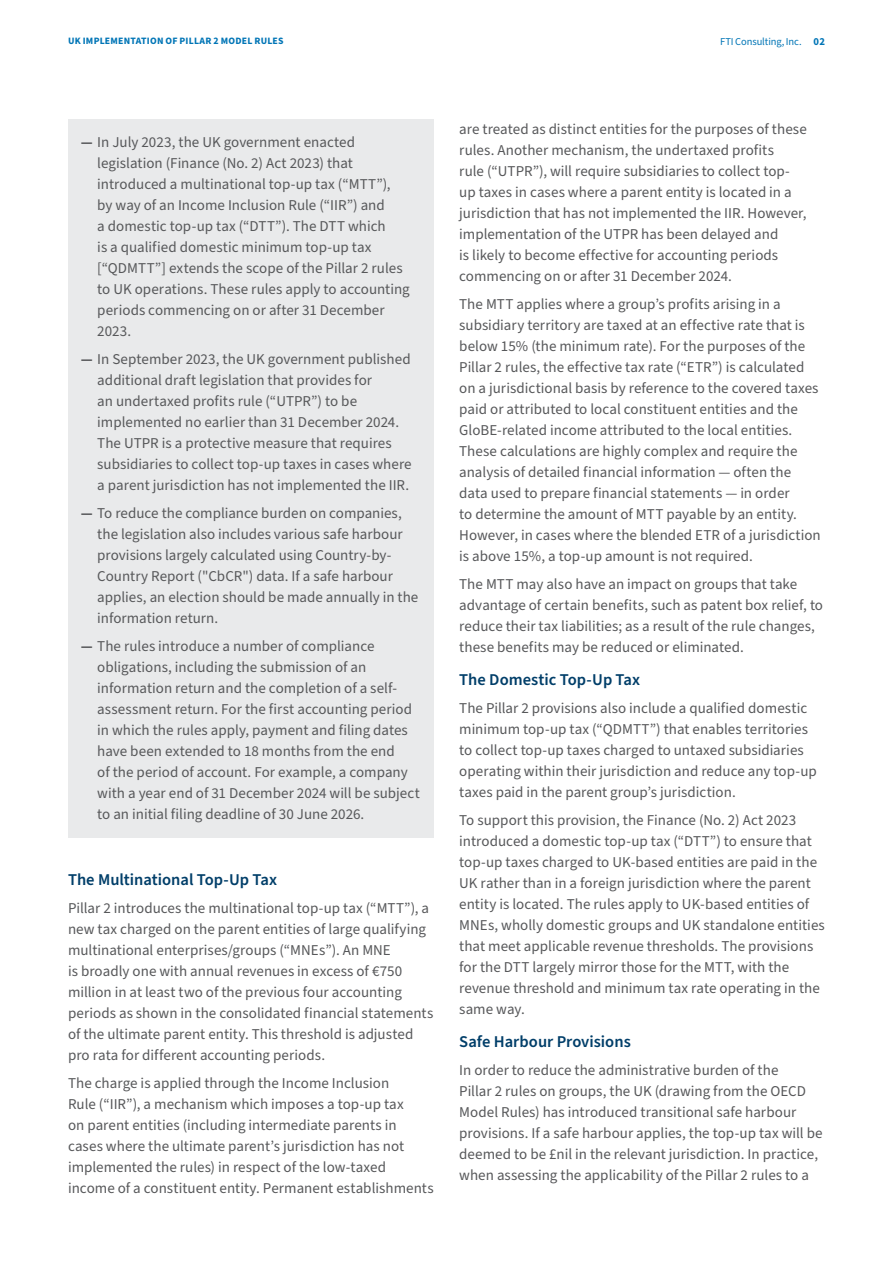
<style>
.page{position:relative;width:893px;height:1263px;background:#fff}
.page>*{position:absolute;margin:0;border:0;box-sizing:border-box;transform-origin:0 0}
.Subhead{font:600 16.5px "Source Sans Pro";color:#003e69}
.Body_Copy{font:15px/21px "Source Sans Pro";color:#57585a}
.t1{font:10.5px "Source Sans Pro";letter-spacing:-.01em;color:#0075b6}
.FOLIO{font:700 10.5px "Source Sans Pro";color:#0075b6}
.t2{font:700 9.75px "Source Sans Pro";letter-spacing:.025em;color:#0075b6}
.s1{font-weight:700}
</style>
<div class="page">
<div style="left:68px;top:119px;width:366px;height:719px;background:#e9eaeb"></div>
<p class="t2" style="left:68px;top:34px;width:217px">UK IMPLEMENTATION OF PILLAR 2 MODEL RULES</p>
<p class="t1" style="left:720px;top:34px;width:83px">FTI Consulting, Inc.</p>
<p class="FOLIO" style="left:814px;top:34px;width:13px">02</p>
<p class="Body_Copy" style="left:97px;top:132px;width:314px;text-indent:-16px"><span class="s1">—</span> In July 2023, the UK government enacted legislation (Finance (No. 2) Act 2023) that introduced a multinational top-up tax (“MTT”),<br>by way of an Income Inclusion Rule (“IIR”) and<br>a domestic top-up tax (“DTT”). The DTT which<br>is a qualified domestic minimum top-up tax [“QDMTT”] extends the scope of the Pillar 2 rules to UK operations. These rules apply to accounting periods commencing on or after 31 December 2023.</p>
<p class="Body_Copy" style="left:97px;top:349px;width:316px;text-indent:-16px"><span class="s1">—</span> In September 2023, the UK government published additional draft legislation that provides for<br>an undertaxed profits rule (“UTPR”) to be implemented no earlier than 31 December 2024.<br>The UTPR is a protective measure that requires subsidiaries to collect top-up taxes in cases where a parent jurisdiction has not implemented the IIR.</p>
<p class="Body_Copy" style="left:97px;top:503px;width:323px;text-indent:-16px"><span class="s1">—</span> To reduce the compliance burden on companies, the legislation also includes various safe harbour provisions largely calculated using Country-by-Country Report ("CbCR") data. If a safe harbour applies, an election should be made annually in the information return.</p>
<p class="Body_Copy" style="left:97px;top:635px;width:324px;text-indent:-16px"><span class="s1">—</span> The rules introduce a number of compliance obligations, including the submission of an information return and the completion of a self&shy;assessment return. For the first accounting period in which the rules apply, payment and filing dates have been extended to 18 months from the end<br>of the period of account. For example, a company with a year end of 31 December 2024 will be subject to an initial filing deadline of 30 June 2026.</p>
<p class="Subhead" style="left:68px;top:869px;width:210px">The Multinational Top-Up Tax</p>
<p class="Body_Copy" style="left:68px;top:898px;width:367px">Pillar 2 introduces the multinational top-up tax (“MTT”), a new tax charged on the parent entities of large qualifying multinational enterprises/groups (“MNEs”). An MNE<br>is broadly one with annual revenues in excess of €750 million in at least two of the previous four accounting periods as shown in the consolidated financial statements of the ultimate parent entity. This threshold is adjusted pro rata for different accounting periods.</p>
<p class="Body_Copy" style="left:68px;top:1073px;width:367px">The charge is applied through the Income Inclusion<br>Rule (“IIR”), a mechanism which imposes a top-up tax<br>on parent entities (including intermediate parents in cases where the ultimate parent’s jurisdiction has not implemented the rules) in respect of the low-taxed income of a constituent entity. Permanent establishments</p>
<p class="Body_Copy" style="left:459px;top:119px;width:349px">are treated as distinct entities for the purposes of these rules. Another mechanism, the undertaxed profits<br>rule (“UTPR”), will require subsidiaries to collect top&shy;up taxes in cases where a parent entity is located in a jurisdiction that has not implemented the IIR. However, implementation of the UTPR has been delayed and<br>is likely to become effective for accounting periods commencing on or after 31 December 2024.</p>
<p class="Body_Copy" style="left:459px;top:294px;width:363px">The MTT applies where a group’s profits arising in a subsidiary territory are taxed at an effective rate that is below 15% (the minimum rate). For the purposes of the Pillar 2 rules, the effective tax rate (“ETR”) is calculated on a jurisdictional basis by reference to the covered taxes paid or attributed to local constituent entities and the GloBE-related income attributed to the local entities.<br>These calculations are highly complex and require the analysis of detailed financial information — often the data used to prepare financial statements — in order<br>to determine the amount of MTT payable by an entity.<br>However, in cases where the blended ETR of a jurisdiction is above 15%, a top-up amount is not required.</p>
<p class="Body_Copy" style="left:459px;top:574px;width:365px">The MTT may also have an impact on groups that take advantage of certain benefits, such as patent box relief, to reduce their tax liabilities; as a result of the rule changes, these benefits may be reduced or eliminated.</p>
<p class="Subhead" style="left:459px;top:669px;width:182px">The Domestic Top-Up Tax</p>
<p class="Body_Copy" style="left:459px;top:698px;width:359px">The Pillar 2 provisions also include a qualified domestic minimum top-up tax (“QDMTT”) that enables territories to collect top-up taxes charged to untaxed subsidiaries operating within their jurisdiction and reduce any top-up taxes paid in the parent group’s jurisdiction.</p>
<p class="Body_Copy" style="left:459px;top:810px;width:367px">To support this provision, the Finance (No. 2) Act 2023 introduced a domestic top-up tax (“DTT”) to ensure that top-up taxes charged to UK-based entities are paid in the UK rather than in a foreign jurisdiction where the parent entity is located. The rules apply to UK-based entities of MNEs, wholly domestic groups and UK standalone entities that meet applicable revenue thresholds. The provisions for the DTT largely mirror those for the MTT, with the revenue threshold and minimum tax rate operating in the same way.</p>
<p class="Subhead" style="left:459px;top:1031px;width:173px">Safe Harbour Provisions</p>
<p class="Body_Copy" style="left:459px;top:1060px;width:365px">In order to reduce the administrative burden of the<br>Pillar 2 rules on groups, the UK (drawing from the OECD Model Rules) has introduced transitional safe harbour provisions. If a safe harbour applies, the top-up tax will be deemed to be £nil in the relevant jurisdiction. In practice, when assessing the applicability of the Pillar 2 rules to a</p>
</div>
